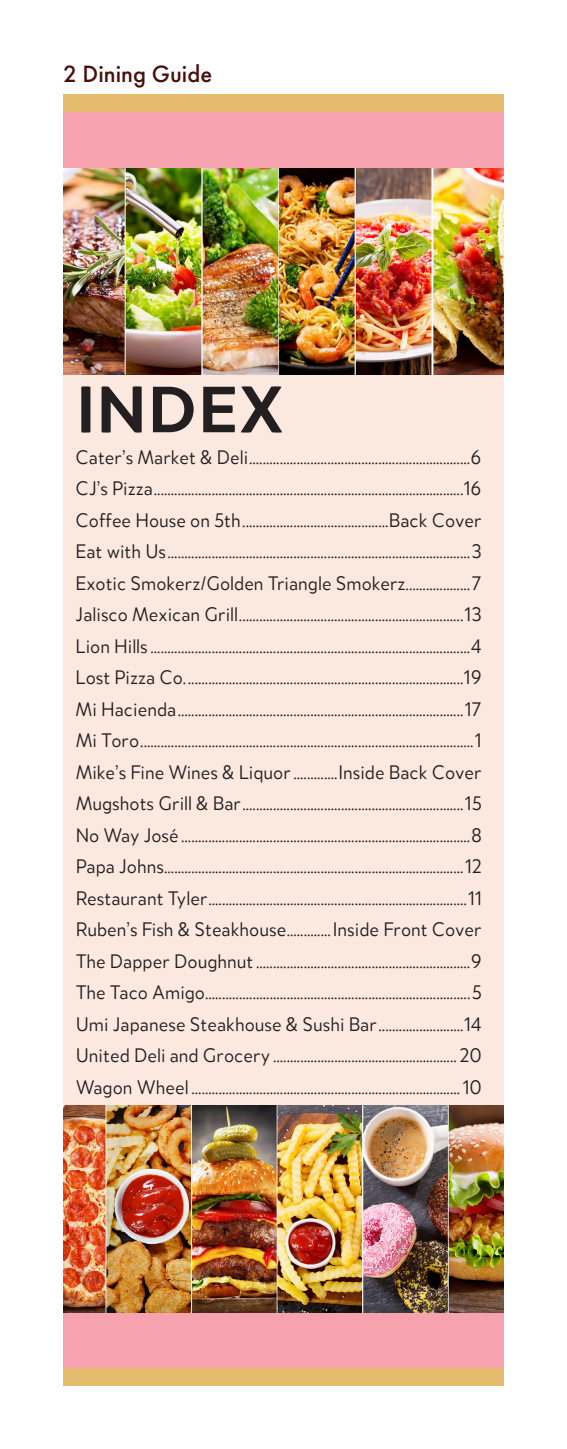
<style>
.page{position:relative;width:567px;height:1449px;background:#fff}
.page>*{position:absolute;margin:0;border:0;box-sizing:border-box;transform-origin:0 0}
.t1{font:700 70px "Merel";letter-spacing:.01em;color:#231f20}
.t2{font:500 24.5px "Futura PT";color:#47100e}
.t3{font:21px/31.5px "Merel";color:#231f20;text-align:justify;scale:.9 1}
</style>
<div class="page">
<div style="left:63px;top:112px;width:441px;height:56px;background:#f6a2af"></div>
<div style="left:63px;top:168px;width:441px;height:1144px;background:#fbe9df"></div>
<div style="left:63px;top:94px;width:441px;height:18px;background:#e5bb6e"></div>
<div style="left:63px;top:1312px;width:441px;height:56px;background:#f6a2af"></div>
<div style="left:63px;top:1368px;width:441px;height:18px;background:#e5bb6e"></div>
<img style="left:63px;top:168px;width:441px;height:207px">
<img style="left:63px;top:1106px;width:441px;height:206px">
<p class="t2" style="left:63px;top:59px;width:151px">2 Dining Guide</p>
<p class="t1" style="left:76px;top:353px;width:210px">INDEX</p>
<p class="t3" style="left:76px;top:440px;width:453px">Cater’s Market &amp; Deli.................................................................6<br>CJ’s Pizza...........................................................................................16<br>Coffee House on 5th...........................................Back Cover Eat with Us.........................................................................................3<br>Exotic Smokerz/Golden Triangle Smokerz...................7<br>Jalisco Mexican Grill..................................................................13<br>Lion Hills ..............................................................................................4<br>Lost Pizza Co..................................................................................19<br>Mi Hacienda....................................................................................17<br>Mi Toro..................................................................................................1<br>Mike’s Fine Wines &amp; Liquor .............Inside Back Cover Mugshots Grill &amp; Bar.................................................................15<br>No Way José.....................................................................................8<br>Papa Johns........................................................................................12<br>Restaurant Tyler............................................................................11<br>Ruben’s Fish &amp; Steakhouse.............Inside Front Cover The Dapper Doughnut...............................................................9<br>The Taco Amigo..............................................................................5<br>Umi Japanese Steakhouse &amp; Sushi Bar.........................14<br>United Deli and Grocery ...................................................... 20<br>Wagon Wheel ...............................................................................10</p>
</div>
